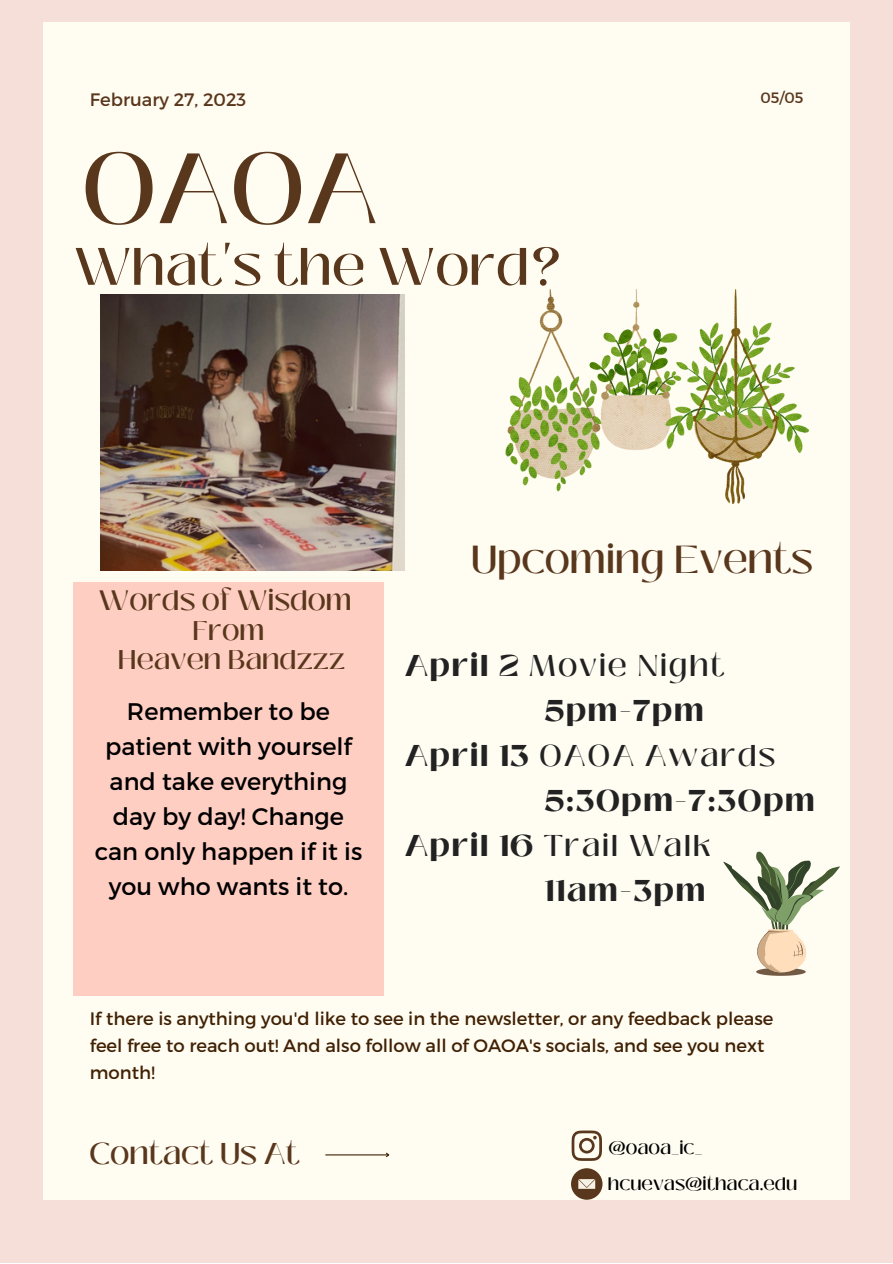
<style>
.page{position:relative;width:893px;height:1264px;background:#fff}
.page>*{position:absolute;margin:0;border:0;box-sizing:border-box;transform-origin:0 0}
.t1{font:500 99.3px "Black Mango";color:#59371c}
.t2{font:500 52.5px "Black Mango";color:#59371c}
.t3{font:500 39px "Black Mango";color:#59371c}
.t4{font:500 30px "Black Mango";letter-spacing:.06em;color:#222}
.t5{font:800 30px "Black Mango";letter-spacing:.06em;color:#222}
.t6{font:500 30px "Black Mango";color:#59371c}
.t7{font:500 28.05px "Black Mango";color:#59371c}
.t8{font:500 27px/29.2px "Black Mango";color:#59371c;text-align:center}
.t9{font:24px/34.8px "Montserrat";color:#000;text-align:center}
.t10{font:18px/27px "Montserrat";color:#402104}
.t11{font:500 18px/35.5px "Black Mango";color:#000}
.t12{font:18px "Montserrat";color:#59371c}
.t13{font:15px "Montserrat";color:#59371c}
.s1{font-weight:800}
</style>
<div class="page">
<div style="left:0;top:0;width:892px;height:1262px;background:#f6ded9"></div>
<div style="left:43px;top:22px;width:806px;height:1177px;background:#fffcf2"></div>
<div style="left:74px;top:582px;width:309px;height:413px;background:#ffcec3"></div>
<svg style="left:723px;top:851px;width:117px;height:124px"></svg>
<hr style="left:326px;top:1154px;width:62px;height:1px;background:#402104">
<svg style="left:385px;top:1152px;width:5px;height:6px"></svg>
<svg style="left:571px;top:1130px;width:31px;height:30px"></svg>
<div style="left:571px;top:1168px;width:31px;height:31px;background:#59371c;border-radius:50%"></div>
<svg style="left:578px;top:1179px;width:17px;height:9px"></svg>
<img style="left:100px;top:294px;width:305px;height:276px">
<img style="left:505px;top:289px;width:303px;height:215px">
<p class="t12" style="left:90px;top:88px;width:158px">February 27, 2023</p>
<p class="t13" style="left:760px;top:88px;width:44px">05/05</p>
<h1 class="t1" style="left:81px;top:114px;width:298px">OAOA</h1>
<h2 class="t2" style="left:74px;top:227px;width:488px">What's the Word?</h2>
<h3 class="t7" style="left:99px;top:579px;width:255px">Words of Wisdom</h3>
<h3 class="t8" style="left:118px;top:616px;width:229px">From<br>Heaven Bandzzz</h3>
<h3 class="t9" style="left:95px;top:693px;width:269px">Remember to be patient with yourself and take everything day by day! Change can only happen if it is you who wants it to.</h3>
<h3 class="t3" style="left:471px;top:530px;width:343px">Upcoming Events</h3>
<h3 class="t4" style="left:405px;top:642px;width:320px"><span class="s1">April 2</span> Movie Night</h3>
<h3 class="t5" style="left:544px;top:687px;width:161px">5pm-7pm</h3>
<h3 class="t4" style="left:405px;top:732px;width:371px"><span class="s1">April 13</span> OAOA Awards</h3>
<h3 class="t5" style="left:544px;top:777px;width:272px">5:30pm-7:30pm</h3>
<h3 class="t4" style="left:405px;top:822px;width:307px"><span class="s1">April 16</span> Trail Walk</h3>
<h3 class="t5" style="left:544px;top:867px;width:162px">11am-3pm</h3>
<p class="t10" style="left:90px;top:1004px;width:685px">If there is anything you'd like to see in the newsletter, or any feedback please feel free to reach out! And also follow all of OAOA's socials, and see you next month!</p>
<h3 class="t6" style="left:89px;top:1130px;width:212px">Contact Us At</h3>
<p class="t11" style="left:608px;top:1130px;width:191px">@oaoa_ic_ hcuevas@ithaca.edu</p>
</div>
